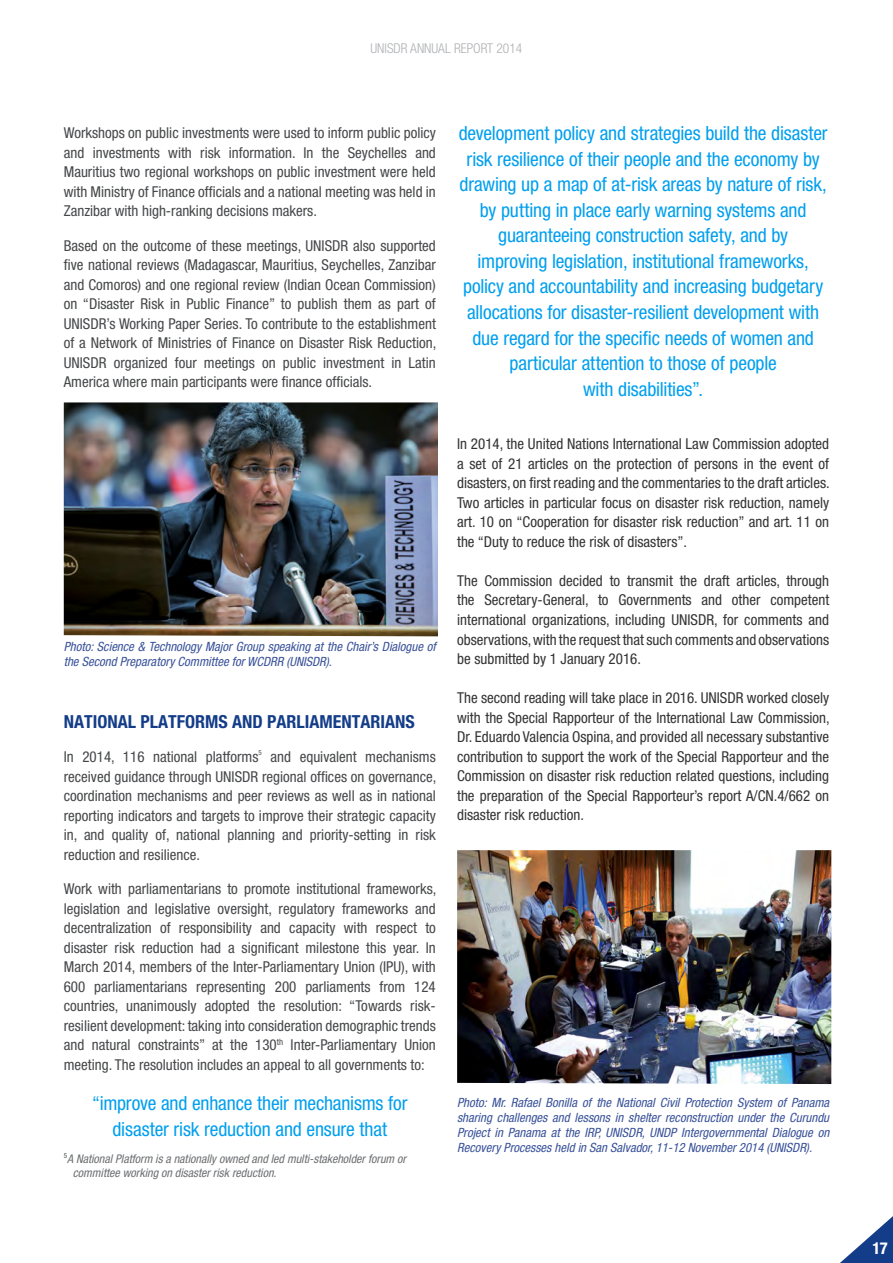
<style>
.page{position:relative;width:893px;height:1263px;background:#fff}
.page>*{position:absolute;margin:0;border:0;box-sizing:border-box;transform-origin:0 0}
.t1{font:condensed 19.5px/25.5px "Helvetica Neue LT Std";letter-spacing:-.005em;color:#009fee;text-align:center}
.t2{font:700 condensed 18px "Helvetica Neue LT Std";color:#143d89}
.t3{font:700 condensed 16.5px "Helvetica Neue LT Std";color:#fff}
.t4{font:condensed 15px/19.5px "Helvetica Neue LT Std";color:#464749;text-align:justify}
.t5{font:condensed 15px/19.5px "Helvetica Neue LT Std";color:#333;text-align:justify}
.t6{font:300 condensed 13.5px "Helvetica Neue LT Std";color:#aeb0b3}
.t7{font:italic condensed 12.75px/15px "Helvetica Neue LT Std";color:#395299}
.t8{font:italic condensed 12px/13.5px "Helvetica Neue LT Std";color:#6d6f72}
.t9{font:condensed 7.05px "Helvetica Neue LT Std";color:#464749}
</style>
<div class="page">
<svg style="left:840px;top:1216px;width:53px;height:47px"></svg>
<img style="left:64px;top:402px;width:374px;height:234px">
<img style="left:457px;top:850px;width:374px;height:234px">
<p class="t6" style="left:371px;top:41px;width:153px">UNISDR ANNUAL REPORT 2014</p>
<p class="t4" style="left:64px;top:123px;width:374px">Workshops on public investments were used to inform public policy and investments with risk information. In the Seychelles and Mauritius two regional workshops on public investment were held with Ministry of Finance officials and a national meeting was held in Zanzibar with high-ranking decisions makers.</p>
<p class="t4" style="left:64px;top:236px;width:374px">Based on the outcome of these meetings, UNISDR also supported five national reviews (Madagascar, Mauritius, Seychelles, Zanzibar and Comoros) and one regional review (Indian Ocean Commission) on “Disaster Risk in Public Finance” to publish them as part of UNISDR’s Working Paper Series. To contribute to the establishment of a Network of Ministries of Finance on Disaster Risk Reduction, UNISDR organized four meetings on public investment in Latin America where main participants were finance officials.</p>
<p class="t7" style="left:64px;top:640px;width:374px">Photo: Science &amp; Technology Major Group speaking at the Chair’s Dialogue of the Second Preparatory Committee for WCDRR (UNISDR).</p>
<p class="t2" style="left:64px;top:710px;width:21px">NATIONAL</p>
<p class="t2" style="left:140px;top:710px;width:20px">PLATFORMS</p>
<p class="t2" style="left:232px;top:710px;width:11px">AND</p>
<p class="t2" style="left:267px;top:710px;width:11px">PARLIAMENTARIANS</p>
<p class="t4" style="left:64px;top:747px;width:196px">In 2014, 116 national platforms</p>
<p class="t9" style="left:259px;top:749px;width:5px">5</p>
<p class="t4" style="left:64px;top:747px;width:374px;text-indent:207px">and equivalent mechanisms received guidance through UNISDR regional offices on governance, coordination mechanisms and peer reviews as well as in national reporting indicators and targets to improve their strategic capacity in, and quality of, national planning and priority-setting in risk reduction and resilience.</p>
<p class="t4" style="left:64px;top:879px;width:374px">Work with parliamentarians to promote institutional frameworks, legislation and legislative oversight, regulatory frameworks and decentralization of responsibility and capacity with respect to disaster risk reduction had a significant milestone this year. In March 2014, members of the Inter-Parliamentary Union (IPU), with 600 parliamentarians representing 200 parliaments from 124 countries, unanimously adopted the resolution: “Towards risk&shy;resilient development: taking into consideration demographic trends and natural constraints” at the 130<sup>th</sup> Inter-Parliamentary Union meeting. The resolution includes an appeal to all governments to:</p>
<h1 class="t1" style="left:92px;top:1090px;width:317px">“improve and enhance their mechanisms for disaster risk reduction and ensure that</h1>
<p class="t9" style="left:64px;top:1151px;width:5px">5</p>
<p class="t8" style="left:73px;top:1153px;width:335px;text-indent:-6px">A National Platform is a nationally owned and led multi-stakeholder forum or committee working on disaster risk reduction.</p>
<p class="t1" style="left:459px;top:121px;width:370px">development policy and strategies build the disaster risk resilience of their people and the economy by drawing up a map of at-risk areas by nature of risk, by putting in place early warning systems and guaranteeing construction safety, and by<br>improving legislation, institutional frameworks, policy and accountability and increasing budgetary allocations for disaster-resilient development with due regard for the specific needs of women and particular attention to those of people<br>with disabilities”.</p>
<p class="t5" style="left:457px;top:434px;width:374px">In 2014, the United Nations International Law Commission adopted a set of 21 articles on the protection of persons in the event of disasters, on first reading and the commentaries to the draft articles.<br>Two articles in particular focus on disaster risk reduction, namely art. 10 on “Cooperation for disaster risk reduction” and art. 11 on the “Duty to reduce the risk of disasters”.</p>
<p class="t5" style="left:457px;top:571px;width:374px">The Commission decided to transmit the draft articles, through the Secretary-General, to Governments and other competent international organizations, including UNISDR, for comments and observations, with the request that such comments and observations be submitted by 1 January 2016.</p>
<p class="t5" style="left:457px;top:688px;width:374px">The second reading will take place in 2016. UNISDR worked closely with the Special Rapporteur of the International Law Commission, Dr. Eduardo Valencia Ospina, and provided all necessary substantive contribution to support the work of the Special Rapporteur and the Commission on disaster risk reduction related questions, including the preparation of the Special Rapporteur’s report A/CN.4/662 on disaster risk reduction.</p>
<p class="t7" style="left:457px;top:1095px;width:374px;text-align:justify">Photo: Mr. Rafael Bonilla of the National Civil Protection System of Panama sharing challenges and lessons in shelter reconstruction under the Curundu Project in Panama at the IRP, UNISDR, UNDP Intergovernmental Dialogue on Recovery Processes held in San Salvador, 11-12 November 2014 (UNISDR).</p>
<p class="t3" style="left:873px;top:1238px;width:17px">17</p>
</div>
